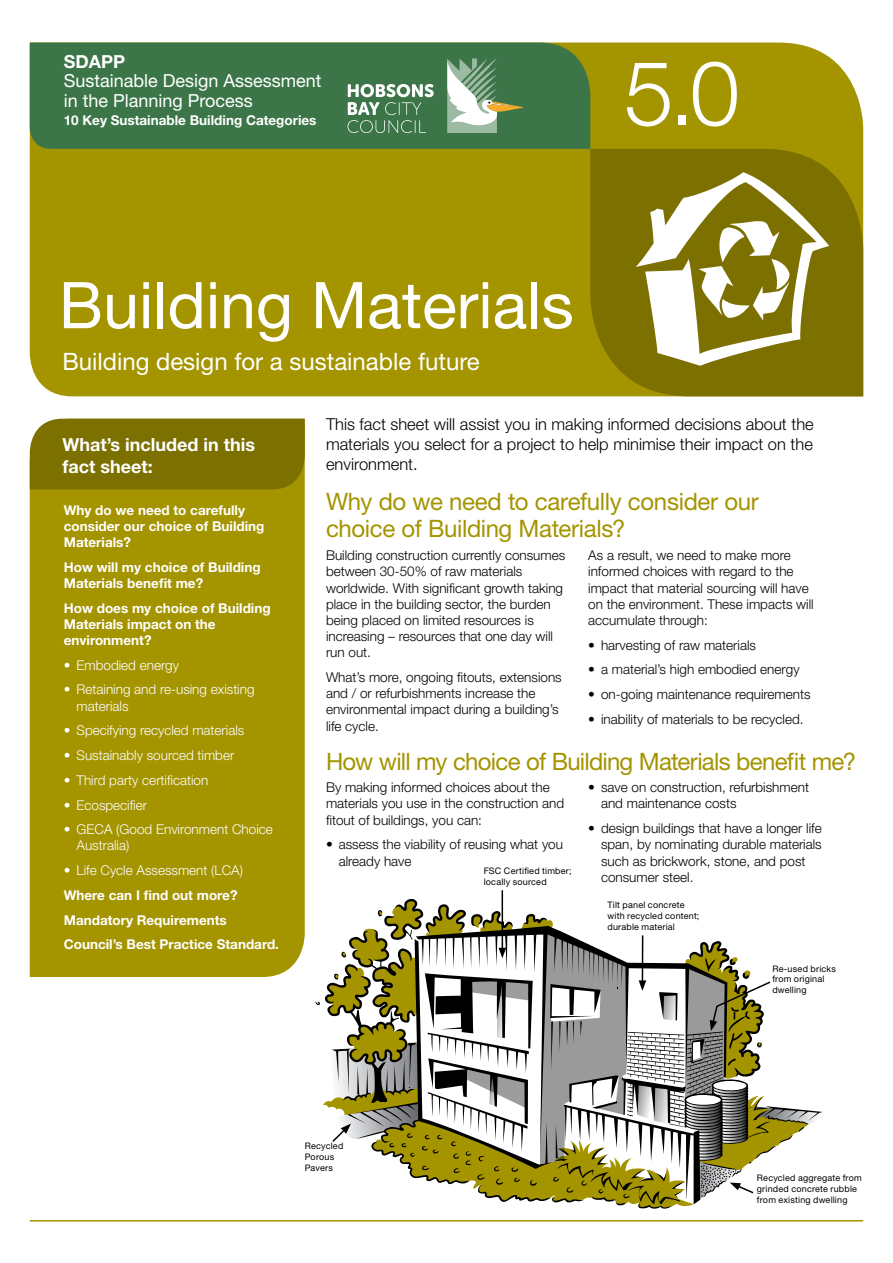
<style>
.page{position:relative;width:893px;height:1263px;background:#fff}
.page>*{position:absolute;margin:0;border:0;box-sizing:border-box;transform-origin:0 0}
.t1{font:300 90px "Helvetica Neue LT Std";color:#fff}
.t2{font:64.5px "Helvetica Neue LT Std";color:#fff}
.t3{font:24px/27px "Helvetica Neue LT Std";letter-spacing:-.02em;color:#a49400}
.t4{font:24px "Helvetica Neue LT Std";color:#fff}
.t5{font:18px/19.5px "Helvetica Neue LT Std";color:#fff}
.t6{font:700 18px/21.6px "Helvetica Neue LT Std";color:#fff}
.t7{font:300 16.5px/19.8px "Helvetica Neue LT Std";color:#000;text-align:justify}
.t8{font:300 13.5px/16.2px "Helvetica Neue LT Std";color:#000}
.t9{font:700 13.5px/16.2px "Helvetica Neue LT Std";color:#fff}
.t10{font:300 13.5px/16.2px "Helvetica Neue LT Std";color:#fff}
.t11{font:9px/10.8px "Helvetica Neue LT Std";letter-spacing:.02em;color:#000}
</style>
<div class="page">
<div style="left:30px;top:43px;width:833px;height:353px;background:#a49400"></div>
<div style="left:30px;top:489px;width:275px;height:488px;background:#a49400"></div>
<div style="left:30px;top:419px;width:275px;height:70px;background:#7c7000"></div>
<hr style="left:30px;top:1220px;width:833px;height:1px;background:#a49400">
<svg style="left:590px;top:149px;width:273px;height:247px;background:#817400"></svg>
<svg style="left:636px;top:172px;width:193px;height:194px"></svg>
<hr style="left:502px;top:890px;width:1px;height:60px;background:#000">
<svg style="left:315px;top:898px;width:508px;height:311px"></svg>
<div style="left:30px;top:43px;width:560px;height:106px;background:#3c7648"></div>
<svg style="left:347px;top:84px;width:87px;height:49px;background:#6d9876"></svg>
<svg style="left:447px;top:58px;width:76px;height:75px"></svg>
<h3 class="t6" style="left:64px;top:50px;width:63px">SDAPP</h3>
<h3 class="t5" style="left:64px;top:71px;width:259px">Sustainable Design Assessment in the Planning Process</h3>
<p class="t9" style="left:64px;top:112px;width:254px">10 Key Sustainable Building Categories</p>
<h1 class="t1" style="left:624px;top:38px;width:118px">5.0</h1>
<h2 class="t2" style="left:59px;top:267px;width:516px">Building Materials</h2>
<h3 class="t4" style="left:62px;top:347px;width:419px">Building design for a sustainable future</h3>
<h3 class="t6" style="left:62px;top:433px;width:194px">What’s included in this fact sheet:</h3>
<p class="t9" style="left:64px;top:501px;width:202px">Why do we need to carefully consider our choice of Building<br>Materials?</p>
<p class="t9" style="left:64px;top:558px;width:198px">How will my choice of Building<br>Materials benefit me?</p>
<p class="t9" style="left:64px;top:599px;width:208px">How does my choice of Building<br>Materials impact on the environment?</p>
<p class="t10" style="left:64px;top:656px;width:117px">• Embodied energy</p>
<p class="t10" style="left:77px;top:681px;width:180px;text-indent:-13px">• Retaining and re-using existing materials</p>
<p class="t10" style="left:64px;top:722px;width:182px">• Specifying recycled materials</p>
<p class="t10" style="left:64px;top:747px;width:172px">• Sustainably sourced timber</p>
<p class="t10" style="left:64px;top:772px;width:146px">• Third party certification</p>
<p class="t10" style="left:64px;top:796px;width:85px">• Ecospecifier</p>
<p class="t10" style="left:77px;top:821px;width:198px;text-indent:-13px">• GECA (Good Environment Choice<br>Australia)</p>
<p class="t10" style="left:64px;top:862px;width:181px">• Life Cycle Assessment (LCA)</p>
<p class="t9" style="left:64px;top:882px;width:217px;line-height:24.8px">Where can I find out more?<br>Mandatory Requirements<br>Council’s Best Practice Standard.</p>
<p class="t7" style="left:326px;top:414px;width:489px">This fact sheet will assist you in making informed decisions about the materials you select for a project to help minimise their impact on the environment.</p>
<h3 class="t3" style="left:326px;top:488px;width:434px">Why do we need to carefully consider our choice of Building Materials?</h3>
<p class="t8" style="left:326px;top:547px;width:241px">Building construction currently consumes between 30-50% of raw materials worldwide. With significant growth taking place in the building sector, the burden being placed on limited resources is increasing – resources that one day will run out.</p>
<p class="t8" style="left:326px;top:669px;width:237px">What’s more, ongoing fitouts, extensions and / or refurbishments increase the environmental impact during a building’s life cycle.</p>
<p class="t8" style="left:588px;top:547px;width:227px">As a result, we need to make more informed choices with regard to the impact that material sourcing will have on the environment. These impacts will accumulate through:</p>
<p class="t8" style="left:588px;top:636px;width:169px">• harvesting of raw materials</p>
<p class="t8" style="left:588px;top:661px;width:213px">• a material’s high embodied energy</p>
<p class="t8" style="left:588px;top:686px;width:224px">• on-going maintenance requirements</p>
<p class="t8" style="left:588px;top:710px;width:217px">• inability of materials to be recycled.</p>
<h3 class="t3" style="left:326px;top:748px;width:531px">How will my choice of Building Materials benefit me?</h3>
<p class="t8" style="left:326px;top:779px;width:240px">By making informed choices about the materials you use in the construction and fitout of buildings, you can:</p>
<p class="t8" style="left:339px;top:836px;width:226px;text-indent:-13px">• assess the viability of reusing what you already have</p>
<p class="t11" style="left:484px;top:866px;width:89px">FSC Certified timber; locally sourced</p>
<p class="t8" style="left:601px;top:779px;width:210px;text-indent:-13px">• save on construction, refurbishment and maintenance costs</p>
<p class="t8" style="left:601px;top:820px;width:222px;text-indent:-13px">• design buildings that have a longer life span, by nominating durable materials such as brickwork, stone, and post consumer steel.</p>
<p class="t11" style="left:608px;top:900px;width:93px">Tilt panel concrete with recycled content; durable material</p>
<p class="t11" style="left:772px;top:963px;width:65px">Re-used bricks from original dwelling</p>
<p class="t11" style="left:305px;top:1140px;width:40px">Recycled<br>Porous<br>Pavers</p>
<p class="t11" style="left:757px;top:1173px;width:106px">Recycled aggregate from grinded concrete rubble from existing dwelling</p>
</div>
